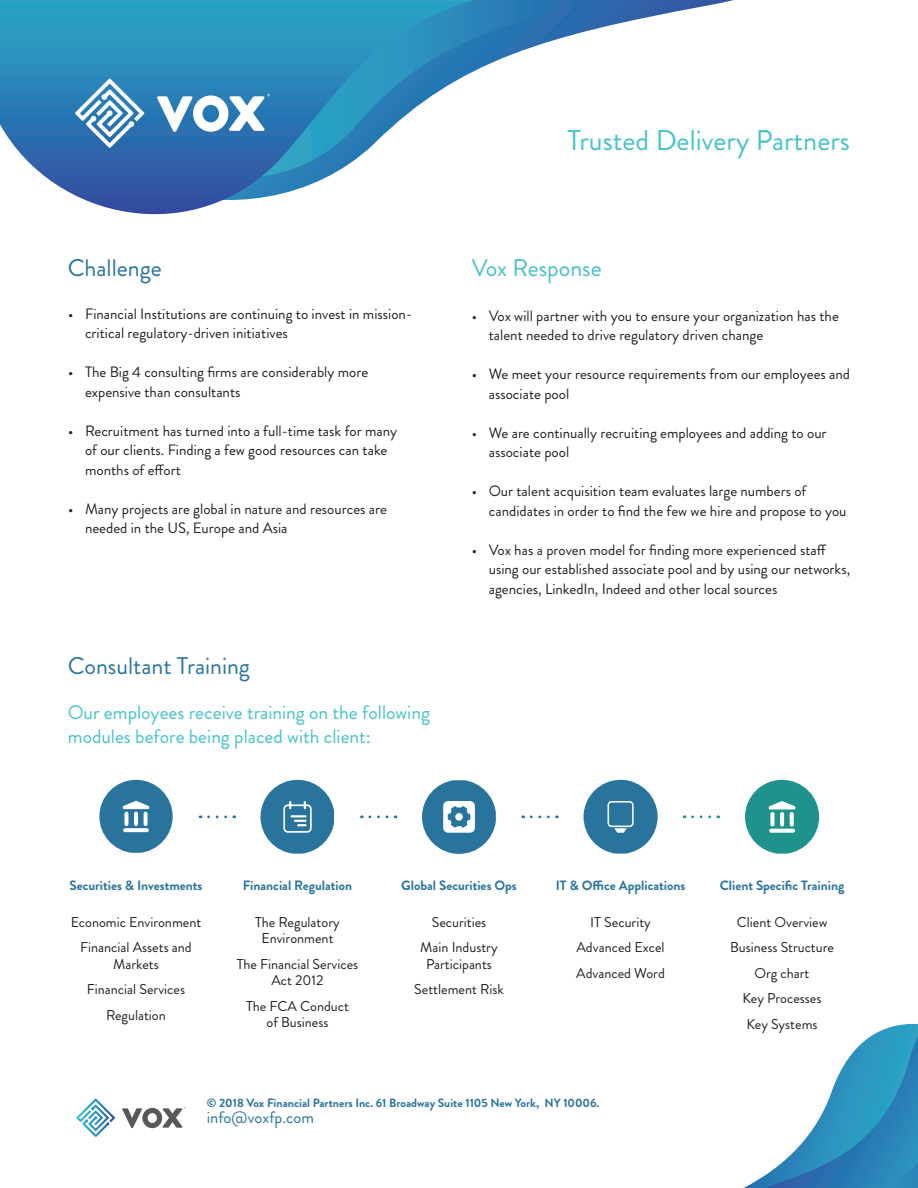
<style>
.page{position:relative;width:918px;height:1188px;background:#fff}
.page>*{position:absolute;margin:0;border:0;box-sizing:border-box;transform-origin:0 0}
.t1{font:28.5px "Brandon Grotesque";color:#47c2c8}
.t2{font:24px "Brandon Grotesque";color:#29749d}
.t3{font:24px "Brandon Grotesque";color:#47c2c8}
.t4{font:19.5px/23.4px "Brandon Grotesque";color:#47c2c8}
.t5{font:16.5px "Brandon Grotesque";color:#28749c}
.t6{font:15px/19.5px "Brandon Grotesque";color:#231f20}
.t7{font:14.25px/16.5px "Brandon Grotesque";color:#231f20;text-align:center}
.t8{font:700 13.5px "Brandon Grotesque";color:#29749d}
.t9{font:700 12px "Brandon Grotesque";color:#28749c}
</style>
<div class="page">
<svg style="left:99px;top:780px;width:74px;height:73px"></svg>
<svg style="left:124px;top:812px;width:4px;height:14px"></svg>
<hr style="left:134px;top:812px;width:4px;height:14px;background:#fff;border-radius:2px">
<svg style="left:144px;top:812px;width:4px;height:14px"></svg>
<hr style="left:123px;top:806px;width:26px;height:3px;background:#fff">
<svg style="left:123px;top:828px;width:26px;height:4px"></svg>
<svg style="left:260px;top:780px;width:74px;height:74px"></svg>
<svg style="left:422px;top:780px;width:74px;height:74px"></svg>
<svg style="left:584px;top:780px;width:74px;height:74px"></svg>
<svg style="left:745px;top:780px;width:74px;height:74px"></svg>
<svg style="left:770px;top:812px;width:4px;height:15px"></svg>
<svg style="left:780px;top:812px;width:4px;height:15px"></svg>
<svg style="left:790px;top:812px;width:4px;height:15px"></svg>
<hr style="left:769px;top:806px;width:26px;height:3px;background:#fff">
<svg style="left:769px;top:829px;width:26px;height:4px"></svg>
<svg style="left:208px;top:815px;width:27px;height:3px"></svg>
<svg style="left:370px;top:815px;width:26px;height:3px"></svg>
<svg style="left:531px;top:815px;width:26px;height:3px"></svg>
<svg style="left:692px;top:815px;width:27px;height:3px"></svg>
<svg style="left:122px;top:1107px;width:63px;height:21px"></svg>
<svg style="left:76px;top:1098px;width:39px;height:39px"></svg>
<svg style="left:743px;top:1024px;width:175px;height:164px"></svg>
<svg style="left:606px;top:0;width:128px;height:27px"></svg>
<svg style="left:474px;top:0;width:132px;height:71px"></svg>
<svg style="left:0;top:0;width:474px;height:215px"></svg>
<svg style="left:157px;top:94px;width:113px;height:38px"></svg>
<svg style="left:75px;top:79px;width:69px;height:69px"></svg>
<p class="t1" style="left:567px;top:121px;width:284px">Trusted Delivery Partners</p>
<p class="t2" style="left:68px;top:251px;width:95px">Challenge</p>
<p class="t3" style="left:472px;top:251px;width:132px">Vox Response</p>
<p class="t6" style="left:489px;top:306px;width:352px;text-indent:-17px">• Vox will partner with you to ensure your organization has the talent needed to drive regulatory driven change</p>
<p class="t6" style="left:489px;top:365px;width:363px;text-indent:-17px">• We meet your resource requirements from our employees and associate pool</p>
<p class="t6" style="left:489px;top:423px;width:339px;text-indent:-17px">• We are continually recruiting employees and adding to our associate pool</p>
<p class="t6" style="left:489px;top:482px;width:359px;text-indent:-17px">• Our talent acquisition team evaluates large numbers of candidates in order to find the few we hire and propose to you</p>
<p class="t6" style="left:489px;top:540px;width:363px;text-indent:-17px">• Vox has a proven model for finding more experienced staff using our established associate pool and by using our networks, agencies, LinkedIn, Indeed and other local sources</p>
<p class="t6" style="left:85px;top:304px;width:329px;text-indent:-17px">• Financial Institutions are continuing to invest in mission&shy;critical regulatory-driven initiatives</p>
<p class="t6" style="left:85px;top:362px;width:285px;text-indent:-17px">• The Big 4 consulting firms are considerably more expensive than consultants</p>
<p class="t6" style="left:85px;top:421px;width:314px;text-indent:-17px">• Recruitment has turned into a full-time task for many of our clients. Finding a few good resources can take months of effort</p>
<p class="t6" style="left:85px;top:499px;width:303px;text-indent:-17px">• Many projects are global in nature and resources are needed in the US, Europe and Asia</p>
<p class="t2" style="left:68px;top:649px;width:184px">Consultant Training</p>
<p class="t4" style="left:68px;top:701px;width:364px">Our employees receive training on the following modules before being placed with client:</p>
<p class="t8" style="left:70px;top:876px;width:135px">Securities &amp; Investments</p>
<p class="t7" style="left:71px;top:914px;width:132px">Economic Environment</p>
<p class="t7" style="left:80px;top:939px;width:113px">Financial Assets and<br>Markets</p>
<p class="t7" style="left:87px;top:977px;width:100px;line-height:25.5px">Financial Services<br>Regulation</p>
<p class="t8" style="left:243px;top:876px;width:111px">Financial Regulation</p>
<p class="t7" style="left:255px;top:914px;width:86px">The Regulatory<br>Environment</p>
<p class="t7" style="left:237px;top:956px;width:123px">The Financial Services<br>Act 2012</p>
<p class="t7" style="left:246px;top:998px;width:104px">The FCA Conduct</p>
<p class="t7" style="left:267px;top:1014px;width:64px">of Business</p>
<p class="t8" style="left:401px;top:876px;width:117px">Global Securities Ops</p>
<p class="t7" style="left:432px;top:914px;width:56px">Securities</p>
<p class="t7" style="left:420px;top:939px;width:79px">Main Industry<br>Participants</p>
<p class="t7" style="left:414px;top:981px;width:91px">Settlement Risk</p>
<p class="t8" style="left:556px;top:876px;width:131px">IT &amp; Office Applications</p>
<p class="t7" style="left:590px;top:914px;width:62px">IT Security</p>
<p class="t7" style="left:577px;top:939px;width:90px">Advanced Excel</p>
<p class="t7" style="left:576px;top:965px;width:90px">Advanced Word</p>
<p class="t9" style="left:207px;top:1094px;width:394px">© 2018 Vox Financial Partners Inc. 61 Broadway Suite 1105 New York, NY 10006.</p>
<p class="t5" style="left:207px;top:1106px;width:109px">info@voxfp.com</p>
<p class="t8" style="left:720px;top:876px;width:126px">Client Specific Training</p>
<p class="t7" style="left:737px;top:914px;width:92px">Client Overview</p>
<p class="t7" style="left:730px;top:939px;width:105px">Business Structure</p>
<p class="t7" style="left:755px;top:965px;width:56px">Org chart</p>
<p class="t7" style="left:743px;top:990px;width:80px">Key Processes</p>
<p class="t7" style="left:747px;top:1016px;width:73px">Key Systems</p>
</div>
